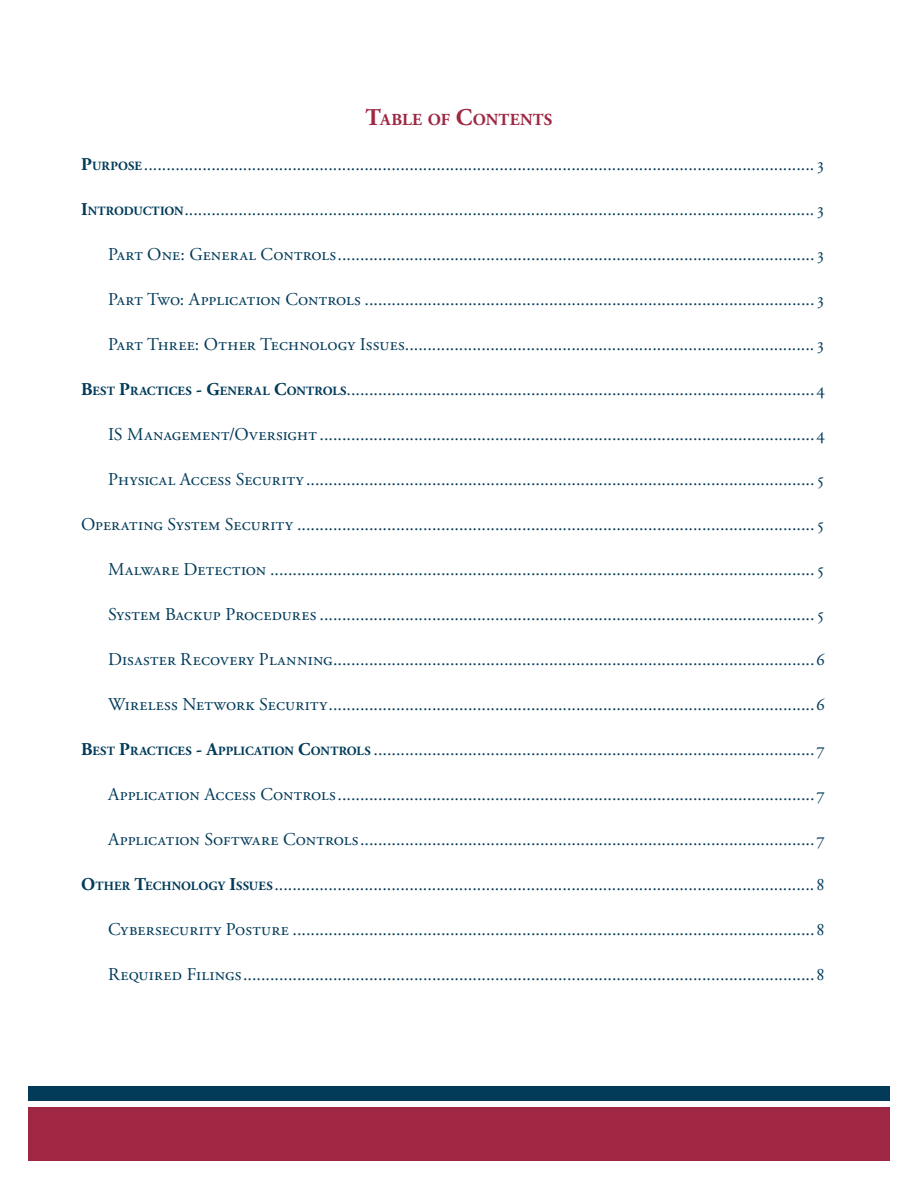
<style>
.page{position:relative;width:918px;height:1188px;background:#fff}
.page>*{position:absolute;margin:0;border:0;box-sizing:border-box;transform-origin:0 0}
.t1{font:18px "Adobe Garamond Pro";letter-spacing:.01em;color:#023b5a}
.t2{font:700 16.8px "Adobe Garamond Pro";letter-spacing:.02em;color:#9f2743}
.t3{font:700 12.6px "Adobe Garamond Pro";letter-spacing:.025em;color:#023b5a}
.s1{font-size:24px}
.s2{font-weight:700}
.s3{font-weight:700;font-size:12.6px}
.s4{font-size:18px}
</style>
<div class="page">
<div style="left:28px;top:1107px;width:861px;height:54px;background:#9f2743"></div>
<div style="left:28px;top:1086px;width:862px;height:14px;background:#023b5a"></div>
<p class="t2" style="left:366px;top:110px;width:187px"><span class="s1">T</span>ABLE OF <span class="s1">C</span>ONTENTS</p>
<p class="t1" style="left:81px;top:154px;width:745px"><span class="s2">P</span><span class="s3">URPOSE</span> .....................................................................................................................................................3</p>
<p class="t1" style="left:81px;top:199px;width:746px"><span class="s2">I</span><span class="s3">NTRODUCTION</span>............................................................................................................................................3</p>
<p class="t1" style="left:108px;top:244px;width:718px">Part One: General Controls..........................................................................................................3</p>
<p class="t1" style="left:108px;top:289px;width:718px">Part Two: Application Controls ....................................................................................................3</p>
<p class="t1" style="left:108px;top:334px;width:718px">Part Three: Other Technology Issues...........................................................................................3</p>
<p class="t1" style="left:81px;top:379px;width:745px"><span class="s2">B</span><span class="s3">EST</span> <span class="s2">P</span><span class="s3">RACTICES</span> <span class="s2">- G</span><span class="s3">ENERAL</span> <span class="s2">C</span><span class="s3">ONTROLS</span>........................................................................................................4</p>
<p class="t1" style="left:108px;top:424px;width:718px">IS Management/Oversight ..............................................................................................................4</p>
<p class="t1" style="left:108px;top:469px;width:719px">Physical Access Security .................................................................................................................5</p>
<p class="t1" style="left:81px;top:514px;width:745px">Operating System Security ...................................................................................................................5</p>
<p class="t1" style="left:108px;top:559px;width:719px">Malware Detection .........................................................................................................................5</p>
<p class="t1" style="left:108px;top:604px;width:718px">System Backup Procedures ..............................................................................................................5</p>
<p class="t1" style="left:108px;top:649px;width:719px">Disaster Recovery Planning...........................................................................................................6</p>
<p class="t1" style="left:108px;top:694px;width:718px">Wireless Network Security............................................................................................................6</p>
<p class="t3" style="left:81px;top:744px;width:145px"><span class="s4">B</span>EST <span class="s4">P</span>RACTICES <span class="s4">- A</span>PPLI</p>
<p class="t1" style="left:245px;top:739px;width:581px"><span class="s3">CATION</span> <span class="s2">C</span><span class="s3">ONTROLS</span> ..................................................................................................7</p>
<p class="t1" style="left:108px;top:784px;width:718px">Application Access Controls..........................................................................................................7</p>
<p class="t1" style="left:108px;top:829px;width:718px">Application Software Controls.....................................................................................................7</p>
<p class="t1" style="left:81px;top:874px;width:746px"><span class="s2">O</span><span class="s3">THER</span> <span class="s2">T</span><span class="s3">ECHNOLOGY</span> <span class="s2">I</span><span class="s3">SSUES</span> ........................................................................................................................8</p>
<p class="t1" style="left:108px;top:919px;width:718px">Cybersecurity Posture ....................................................................................................................8</p>
<p class="t1" style="left:108px;top:964px;width:718px">Required Filings...............................................................................................................................8</p>
</div>
